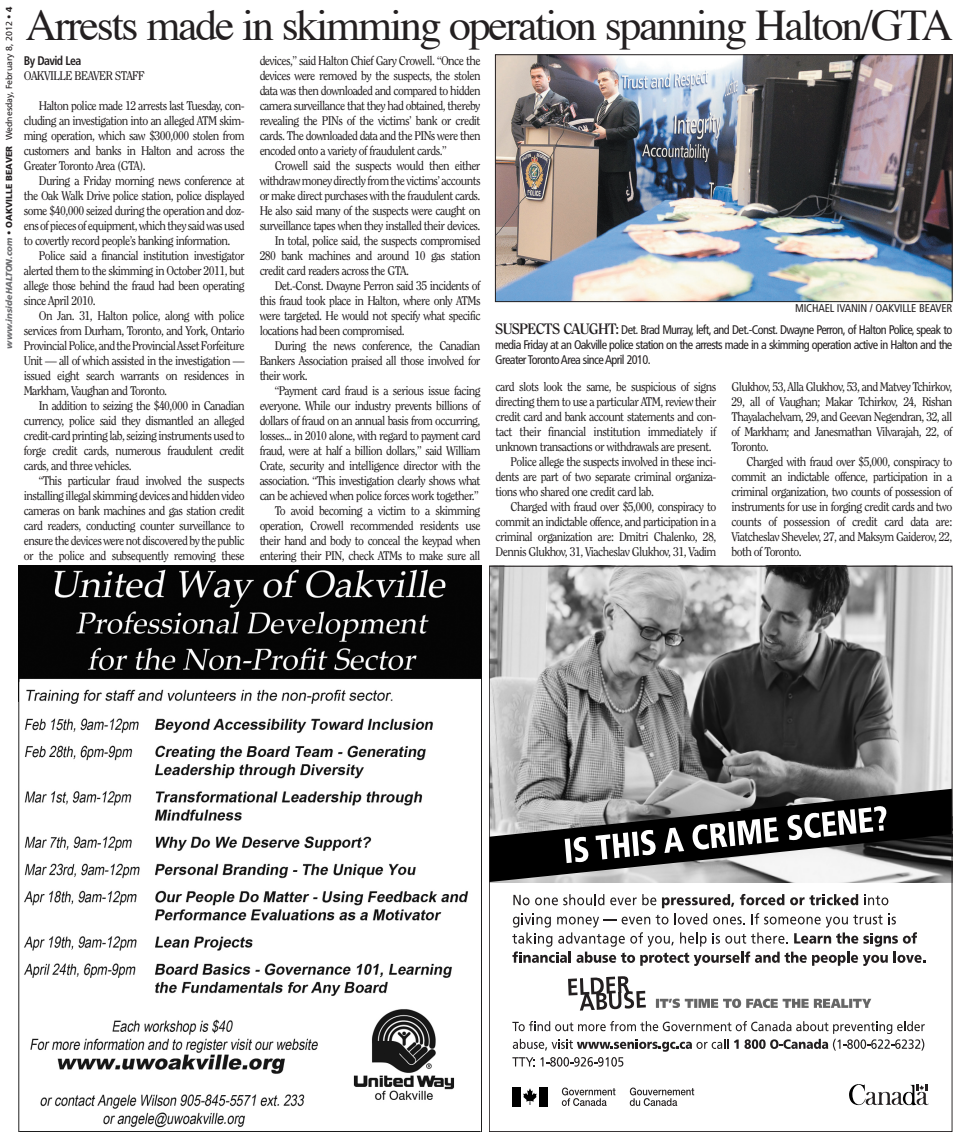
<style>
.page{position:relative;width:958px;height:1137px;background:#fff}
.page>*{position:absolute;margin:0;border:0;box-sizing:border-box;transform-origin:0 0}
.t1{font:43.75px "Times";letter-spacing:-.05em;color:#231f20}
.t2{font:12.5px/15px "Clearface Std";letter-spacing:-.05em;color:#231f20;text-align:justify;scale:.94 1}
.t3{font:condensed 12.5px/15px "Frutiger LT Std";letter-spacing:-.05em;color:#231f20;text-align:justify}
.t4{font:700 condensed 12.5px "Frutiger LT Std";letter-spacing:-.05em;color:#231f20;scale:.94 1}
.t5{font:condensed 11.25px "Frutiger LT Std";letter-spacing:-.015em;color:#231f20}
.t6{font:8.75px "Frutiger LT Std";color:#231f20}
.s1{font-weight:900;font-style:italic;color:#6d6e71}
.s2{font-weight:900}
.s3{font-family:"Clearface Std";font-weight:700;font-stretch:normal;font-size:15px}
</style>
<div class="page">
<img style="left:18px;top:566px;width:463px;height:565px">
<img style="left:491px;top:568px;width:459px;height:220px">
<svg style="left:491px;top:788px;width:459px;height:93px"></svg>
<svg style="left:512px;top:893px;width:413px;height:72px"></svg>
<svg style="left:568px;top:976px;width:78px;height:34px"></svg>
<svg style="left:656px;top:998px;width:215px;height:9px"></svg>
<svg style="left:512px;top:1021px;width:412px;height:45px"></svg>
<svg style="left:849px;top:1084px;width:79px;height:22px"></svg>
<div style="left:512px;top:1086px;width:8px;height:19px;background:#000"></div>
<div style="left:539px;top:1086px;width:8px;height:19px;background:#000"></div>
<svg style="left:523px;top:1088px;width:13px;height:16px"></svg>
<svg style="left:562px;top:1087px;width:53px;height:18px"></svg>
<svg style="left:629px;top:1087px;width:65px;height:18px"></svg>
<img style="left:497px;top:57px;width:453px;height:243px">
<div style="left:495px;top:55px;width:457px;height:247px;border:1px solid #231f20"></div>
<p class="t6" style="left:4px;top:348px;width:343px;rotate:-90deg"><span class="s1">www.insideHALTON.com</span> <span class="s2">• OAKVILLE BEAVER</span> Wednesday, February 8, 2012 <span class="s2">• 4</span></p>
<h1 class="t1" style="left:25px;top:-16px;width:929px">Arrests made in skimming operation spanning Halton/GTA</h1>
<p class="t4" style="left:24px;top:53px;width:63px">By David Lea</p>
<p class="t2" style="left:24px;top:68px;width:130px">OAKVILLE BEAVER STAFF</p>
<p class="t2" style="left:24px;top:98px;width:236px;text-indent:15px">Halton police made 12 arrests last Tuesday, con&shy;cluding an investigation into an alleged ATM skim&shy;ming operation, which saw $300,000 stolen from customers and banks in Halton and across the Greater Toronto Area (GTA).</p>
<p class="t2" style="left:24px;top:173px;width:236px;text-indent:15px">During a Friday morning news conference at the Oak Walk Drive police station, police displayed some $40,000 seized during the operation and doz&shy;ens of pieces of equipment, which they said was used to covertly record people’s banking information.</p>
<p class="t2" style="left:24px;top:248px;width:236px;text-indent:15px">Police said a financial institution investigator alerted them to the skimming in October 2011, but allege those behind the fraud had been operating since April 2010.</p>
<p class="t2" style="left:24px;top:308px;width:236px;text-indent:15px">On Jan. 31, Halton police, along with police services from Durham, Toronto, and York, Ontario Provincial Police, and the Provincial Asset Forfeiture Unit — all of which assisted in the investigation — issued eight search warrants on residences in Markham, Vaughan and Toronto.</p>
<p class="t2" style="left:24px;top:398px;width:236px;text-indent:15px">In addition to seizing the $40,000 in Canadian currency, police said they dismantled an alleged credit-card printing lab, seizing instruments used to forge credit cards, numerous fraudulent credit cards, and three vehicles.</p>
<p class="t2" style="left:24px;top:473px;width:236px;text-indent:15px">“This particular fraud involved the suspects installing illegal skimming devices and hidden video cameras on bank machines and gas station credit card readers, conducting counter surveillance to ensure the devices were not discovered by the public or the police and subsequently removing these</p>
<p class="t2" style="left:260px;top:53px;width:236px">devices,” said Halton Chief Gary Crowell. “Once the devices were removed by the suspects, the stolen data was then downloaded and compared to hidden camera surveillance that they had obtained, thereby revealing the PINs of the victims’ bank or credit cards. The downloaded data and the PINs were then encoded onto a variety of fraudulent cards.”</p>
<p class="t2" style="left:275px;top:158px;width:220px">Crowell said the suspects would then either</p>
<p class="t2" style="left:260px;top:173px;width:236px">withdraw money directly from the victims’ accounts</p>
<p class="t2" style="left:260px;top:188px;width:236px">or make direct purchases with the fraudulent cards.</p>
<p class="t2" style="left:260px;top:203px;width:236px">He also said many of the suspects were caught on</p>
<p class="t2" style="left:260px;top:218px;width:236px">surveillance tapes when they installed their devices.</p>
<p class="t2" style="left:275px;top:233px;width:220px">In total, police said, the suspects compromised</p>
<p class="t2" style="left:260px;top:248px;width:236px">280 bank machines and around 10 gas station</p>
<p class="t2" style="left:260px;top:263px;width:160px">credit card readers across the GTA.</p>
<p class="t2" style="left:275px;top:278px;width:220px">Det.-Const. Dwayne Perron said 35 incidents of</p>
<p class="t2" style="left:260px;top:293px;width:236px">this fraud took place in Halton, where only ATMs</p>
<p class="t2" style="left:260px;top:308px;width:236px">were targeted. He would not specify what specific</p>
<p class="t2" style="left:260px;top:323px;width:156px">locations had been compromised.</p>
<p class="t2" style="left:275px;top:338px;width:220px">During the news conference, the Canadian</p>
<p class="t2" style="left:260px;top:353px;width:236px">Bankers Association praised all those involved for</p>
<p class="t2" style="left:260px;top:368px;width:53px">their work.</p>
<p class="t2" style="left:275px;top:383px;width:220px">“Payment card fraud is a serious issue facing</p>
<p class="t2" style="left:260px;top:398px;width:236px">everyone. While our industry prevents billions of</p>
<p class="t2" style="left:260px;top:413px;width:236px">dollars of fraud on an annual basis from occurring,</p>
<p class="t2" style="left:260px;top:428px;width:236px">losses... in 2010 alone, with regard to payment card</p>
<p class="t2" style="left:260px;top:443px;width:236px">fraud, were at half a billion dollars,” said William</p>
<p class="t2" style="left:260px;top:458px;width:236px">Crate, security and intelligence director with the</p>
<p class="t2" style="left:260px;top:473px;width:236px">association. “This investigation clearly shows what</p>
<p class="t2" style="left:260px;top:488px;width:235px">can be achieved when police forces work together.”</p>
<p class="t2" style="left:275px;top:503px;width:220px">To avoid becoming a victim to a skimming</p>
<p class="t2" style="left:260px;top:518px;width:236px">operation, Crowell recommended residents use</p>
<p class="t2" style="left:260px;top:533px;width:236px">their hand and body to conceal the keypad when</p>
<p class="t2" style="left:260px;top:548px;width:236px">entering their PIN, check ATMs to make sure all</p>
<p class="t5" style="left:795px;top:301px;width:159px">MICHAEL IVANIN / OAKVILLE BEAVER</p>
<p class="t3" style="left:495px;top:322px;width:458px"><span class="s3">SUSPECTS CAUGHT:</span> Det. Brad Murray, left, and Det.-Const. Dwayne Perron, of Halton Police, speak to media Friday at an Oakville police station on the arrests made in a skimming operation active in Halton and the Greater Toronto Area since April 2010.</p>
<p class="t2" style="left:495px;top:379px;width:236px">card slots look the same, be suspicious of signs</p>
<p class="t2" style="left:495px;top:394px;width:236px">directing them to use a particular ATM, review their</p>
<p class="t2" style="left:495px;top:409px;width:236px">credit card and bank account statements and con-</p>
<p class="t2" style="left:495px;top:424px;width:236px">tact their financial institution immediately if</p>
<p class="t2" style="left:495px;top:439px;width:231px">unknown transactions or withdrawals are present.</p>
<p class="t2" style="left:510px;top:454px;width:220px">Police allege the suspects involved in these inci-</p>
<p class="t2" style="left:495px;top:469px;width:236px">dents are part of two separate criminal organiza-</p>
<p class="t2" style="left:495px;top:484px;width:170px">tions who shared one credit card lab.</p>
<p class="t2" style="left:510px;top:499px;width:220px">Charged with fraud over $5,000, conspiracy to</p>
<p class="t2" style="left:495px;top:514px;width:236px">commit an indictable offence, and participation in a</p>
<p class="t2" style="left:495px;top:529px;width:236px">criminal organization are: Dmitri Chalenko, 28,</p>
<p class="t2" style="left:495px;top:544px;width:236px">Dennis Glukhov, 31, Viacheslav Glukhov, 31, Vadim</p>
<p class="t2" style="left:731px;top:379px;width:236px">Glukhov, 53, Alla Glukhov, 53, and Matvey Tchirkov, 29, all of Vaughan; Makar Tchirkov, 24, Rishan Thayalachelvam, 29, and Geevan Negendran, 32, all of Markham; and Janesmathan Vilvarajah, 22, of Toronto.</p>
<p class="t2" style="left:731px;top:454px;width:236px;text-indent:15px">Charged with fraud over $5,000, conspiracy to commit an indictable offence, participation in a criminal organization, two counts of possession of instruments for use in forging credit cards and two counts of possession of credit card data are:<br>Viatcheslav Shevelev, 27, and Maksym Gaiderov, 22, both of Toronto.</p>
</div>
